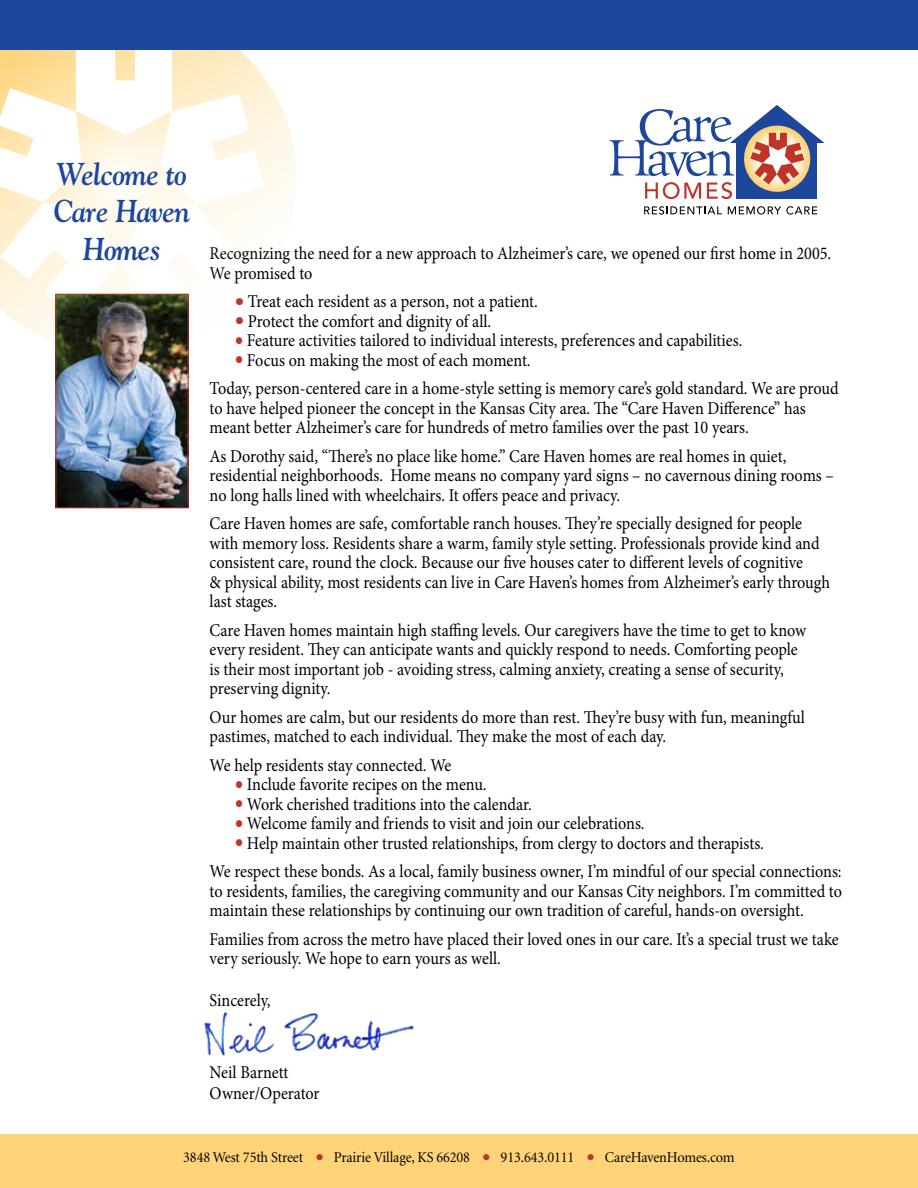
<style>
.page{position:relative;width:918px;height:1188px;background:#fff}
.page>*{position:absolute;margin:0;border:0;box-sizing:border-box;transform-origin:0 0}
.t1{font:italic 700 31.5px/37.5px "Goudy";letter-spacing:-.02em;color:#1c479a;text-align:center;scale:.9 1}
.t2{font:18px/19.5px "Minion Pro";letter-spacing:-.005em;color:#000;scale:.9 1}
.t3{font:15px "Minion";letter-spacing:-.01em;color:#000;scale:.95 1}
.s1{color:#bf3427}
</style>
<div class="page">
<img style="left:204px;top:1012px;width:210px;height:44px">
<svg style="left:12px;top:49px;width:285px;height:294px"></svg>
<svg style="left:0;top:49px;width:264px;height:269px"></svg>
<div style="left:0;top:0;width:918px;height:49px;background:#1c479a"></div>
<div style="left:0;top:1134px;width:918px;height:54px;background:#ffd478"></div>
<svg style="left:610px;top:105px;width:215px;height:94px"></svg>
<svg style="left:644px;top:206px;width:78px;height:9px"></svg>
<svg style="left:728px;top:206px;width:89px;height:9px"></svg>
<img style="left:57px;top:296px;width:130px;height:210px">
<div style="left:55px;top:294px;width:134px;height:214px;border:1px solid #bf3427"></div>
<h1 class="t1" style="left:54px;top:154px;width:153px">Welcome to<br>Care Haven<br>Homes</h1>
<p class="t2" style="left:210px;top:244px;width:692px">Recognizing the need for a new approach to Alzheimer’s care, we opened our first home in 2005.<br>We promised to</p>
<p class="t2" style="left:235px;top:292px;width:338px"><span class="s1">●</span> Treat each resident as a person, not a patient.</p>
<p class="t2" style="left:235px;top:311px;width:286px"><span class="s1">●</span> Protect the comfort and dignity of all.</p>
<p class="t2" style="left:235px;top:331px;width:565px"><span class="s1">●</span> Feature activities tailored to individual interests, preferences and capabilities.</p>
<p class="t2" style="left:210px;top:346px;width:700px;line-height:28.5px;text-indent:25px"><span class="s1">●</span> Focus on making the most of each moment.<br>Today, person-centered care in a home-style setting is memory care’s gold standard. We are proud</p>
<p class="t2" style="left:210px;top:398px;width:664px">to have helped pioneer the concept in the Kansas City area. The “Care Haven Difference” has meant better Alzheimer’s care for hundreds of metro families over the past 10 years.</p>
<p class="t2" style="left:210px;top:446px;width:695px">As Dorothy said, “There’s no place like home.” Care Haven homes are real homes in quiet, residential neighborhoods. Home means no company yard signs – no cavernous dining rooms – no long halls lined with wheelchairs. It offers peace and privacy.</p>
<p class="t2" style="left:210px;top:514px;width:691px">Care Haven homes are safe, comfortable ranch houses. They’re specially designed for people with memory loss. Residents share a warm, family style setting. Professionals provide kind and consistent care, round the clock. Because our five houses cater to different levels of cognitive<br>&amp; physical ability, most residents can live in Care Haven’s homes from Alzheimer’s early through last stages.</p>
<p class="t2" style="left:210px;top:620px;width:664px">Care Haven homes maintain high staffing levels. Our caregivers have the time to get to know every resident. They can anticipate wants and quickly respond to needs. Comforting people is their most important job - avoiding stress, calming anxiety, creating a sense of security, preserving dignity.</p>
<p class="t2" style="left:210px;top:707px;width:663px">Our homes are calm, but our residents do more than rest. They’re busy with fun, meaningful pastimes, matched to each individual. They make the most of each day.</p>
<p class="t2" style="left:210px;top:755px;width:270px">We help residents stay connected. We</p>
<p class="t2" style="left:235px;top:775px;width:281px"><span class="s1">●</span> Include favorite recipes on the menu.</p>
<p class="t2" style="left:235px;top:794px;width:331px"><span class="s1">●</span> Work cherished traditions into the calendar.</p>
<p class="t2" style="left:235px;top:814px;width:457px"><span class="s1">●</span> Welcome family and friends to visit and join our celebrations.</p>
<p class="t2" style="left:210px;top:829px;width:704px;line-height:28.5px;text-indent:25px"><span class="s1">●</span> Help maintain other trusted relationships, from clergy to doctors and therapists.<br>We respect these bonds. As a local, family business owner, I’m mindful of our special connections:</p>
<p class="t2" style="left:210px;top:881px;width:704px">to residents, families, the caregiving community and our Kansas City neighbors. I’m committed to maintain these relationships by continuing our own tradition of careful, hands-on oversight.</p>
<p class="t2" style="left:210px;top:929px;width:701px">Families from across the metro have placed their loved ones in our care. It’s a special trust we take very seriously. We hope to earn yours as well.</p>
<p class="t2" style="left:210px;top:991px;width:69px">Sincerely,</p>
<p class="t2" style="left:210px;top:1062px;width:124px;line-height:21px">Neil Barnett<br>Owner/Operator</p>
<p class="t3" style="left:183px;top:1150px;width:582px">3848 West 75th Street <span class="s1">●</span> Prairie Village, KS 66208 <span class="s1">●</span> 913.643.0111 <span class="s1">●</span> CareHavenHomes.com</p>
</div>
